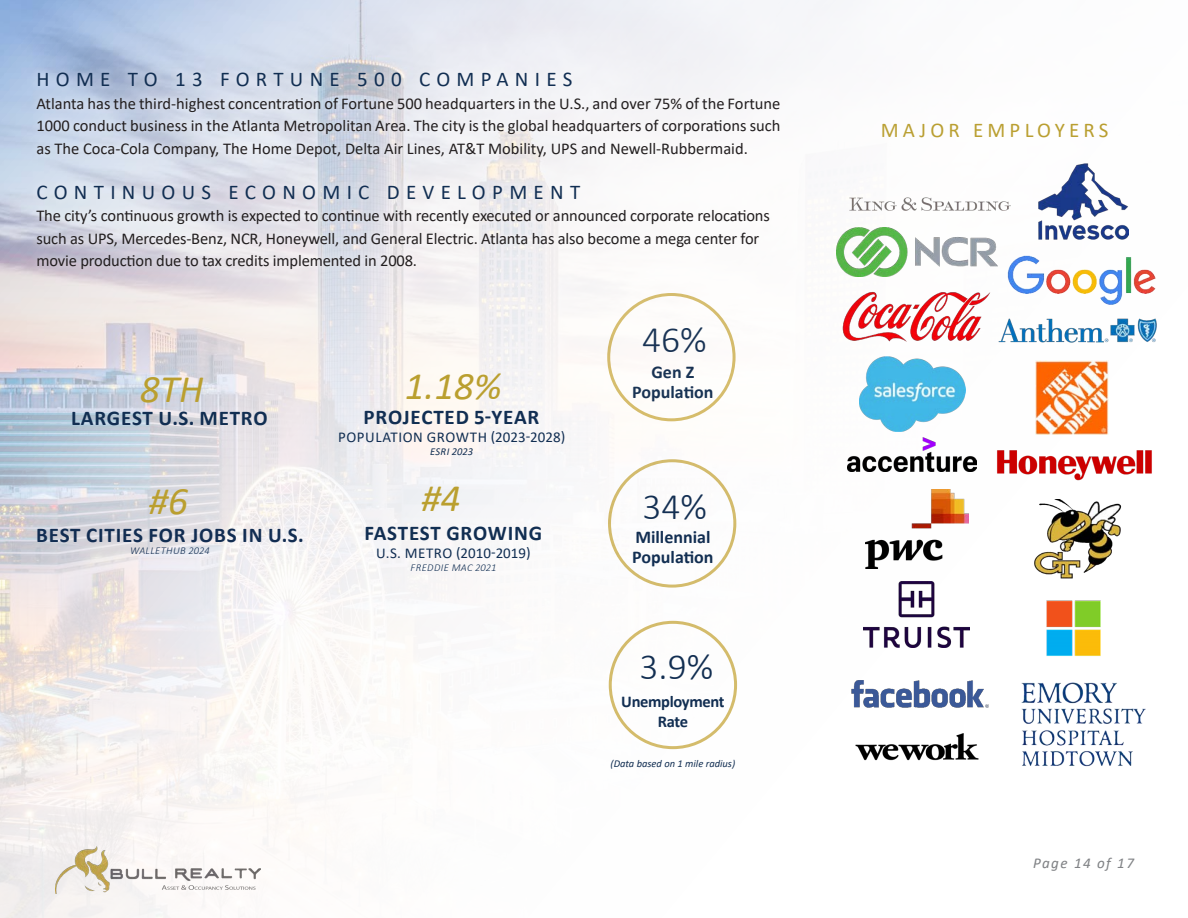
<style>
.page{position:relative;width:1188px;height:918px;background:#fff}
.page>*{position:absolute;margin:0;border:0;box-sizing:border-box;transform-origin:0 0}
.t1{font:italic 39px "Calibri";color:#ba9f2f}
.t2{font:300 37.5px "Calibri";color:#112e52}
.t3{font:21px "Calibri";letter-spacing:.3em;color:#112e52}
.t4{font:700 21px "Calibri";letter-spacing:.04em;color:#112e52}
.t5{font:700 21px "Calibri";letter-spacing:.04em;color:#122d52}
.t6{font:21px "Calibri";letter-spacing:.2em;color:#ba9f2f}
.t7{font:700 18px "Calibri";color:#112e52}
.t8{font:16.5px "Calibri";letter-spacing:-.01em;color:#231f20}
.t9{font:700 16.5px "Calibri";letter-spacing:-.02em;color:#112e52}
.t10{font:15px "Calibri";letter-spacing:.03em;color:#112e52}
.t11{font:15px "Calibri";color:#112e52}
.t12{font:italic 15px "Calibri";letter-spacing:.1em;color:#808285}
.t13{font:italic 10.5px "Calibri";color:#112e52}
.t14{font:italic 300 10.5px "Calibri";letter-spacing:.04em;color:#112e52}
.t15{font:italic 300 10.5px "Calibri";letter-spacing:.04em;color:#122d52}
</style>
<div class="page">
<img style="left:0;top:0;width:1157px;height:918px">
<div style="left:28px;top:63px;width:761px;height:215px;background:#fff;opacity:.75"></div>
<p class="t3" style="left:36px;top:65px;width:537px">HOME TO 13 FORTUNE 500 COMPANIES</p>
<p class="t8" style="left:36px;top:92px;width:746px">Atlanta has the third-highest concentration of Fortune 500 headquarters in the U.S., and over 75% of the Fortune</p>
<p class="t8" style="left:36px;top:114px;width:746px">1000 conduct business in the Atlanta Metropolitan Area. The city is the global headquarters of corporations such</p>
<p class="t8" style="left:36px;top:137px;width:713px">as The Coca-Cola Company, The Home Depot, Delta Air Lines, AT&amp;T Mobility, UPS and Newell-Rubbermaid.</p>
<p class="t3" style="left:36px;top:177px;width:545px">CONTINUOUS ECONOMIC DEVELOPMENT</p>
<p class="t8" style="left:36px;top:204px;width:735px">The city’s continuous growth is expected to continue with recently executed or announced corporate relocations</p>
<p class="t8" style="left:36px;top:227px;width:724px">such as UPS, Mercedes-Benz, NCR, Honeywell, and General Electric. Atlanta has also become a mega center for</p>
<p class="t8" style="left:36px;top:249px;width:382px">movie production due to tax credits implemented in 2008.</p>
<p class="t1" style="left:140px;top:362px;width:65px">8TH</p>
<p class="t4" style="left:71px;top:404px;width:198px">LARGEST U.S. METRO</p>
<p class="t1" style="left:149px;top:474px;width:41px">#6</p>
<p class="t5" style="left:36px;top:520px;width:269px">BEST CITIES FOR JOBS IN U.S.</p>
<p class="t15" style="left:130px;top:544px;width:81px">WALLETHUB 2024</p>
<p class="t1" style="left:405px;top:359px;width:99px">1.18%</p>
<p class="t4" style="left:364px;top:402px;width:177px">PROJECTED 5-YEAR</p>
<p class="t10" style="left:338px;top:427px;width:229px">POPULATION GROWTH (2023-2028)</p>
<p class="t13" style="left:430px;top:444px;width:45px">ESRI 2023</p>
<p class="t1" style="left:421px;top:471px;width:41px">#4</p>
<p class="t4" style="left:364px;top:519px;width:179px">FASTEST GROWING</p>
<p class="t11" style="left:376px;top:543px;width:156px">U.S. METRO (2010-2019)</p>
<p class="t14" style="left:410px;top:561px;width:87px">FREDDIE MAC 2021</p>
<p class="t2" style="left:642px;top:316px;width:66px">46%</p>
<p class="t7" style="left:651px;top:360px;width:44px">Gen Z</p>
<p class="t7" style="left:632px;top:379px;width:83px">Population</p>
<p class="t2" style="left:642px;top:483px;width:66px">34%</p>
<p class="t7" style="left:635px;top:525px;width:77px">Millennial</p>
<p class="t7" style="left:632px;top:544px;width:83px">Population</p>
<p class="t2" style="left:640px;top:643px;width:75px">3.9%</p>
<p class="t9" style="left:621px;top:690px;width:105px">Unemployment</p>
<p class="t9" style="left:658px;top:709px;width:32px">Rate</p>
<p class="t13" style="left:611px;top:757px;width:126px">(Data based on 1 mile radius)</p>
<p class="t6" style="left:881px;top:116px;width:229px">MAJOR EMPLOYERS</p>
<p class="t12" style="left:1033px;top:853px;width:102px">Page 14 of 17</p>
</div>
